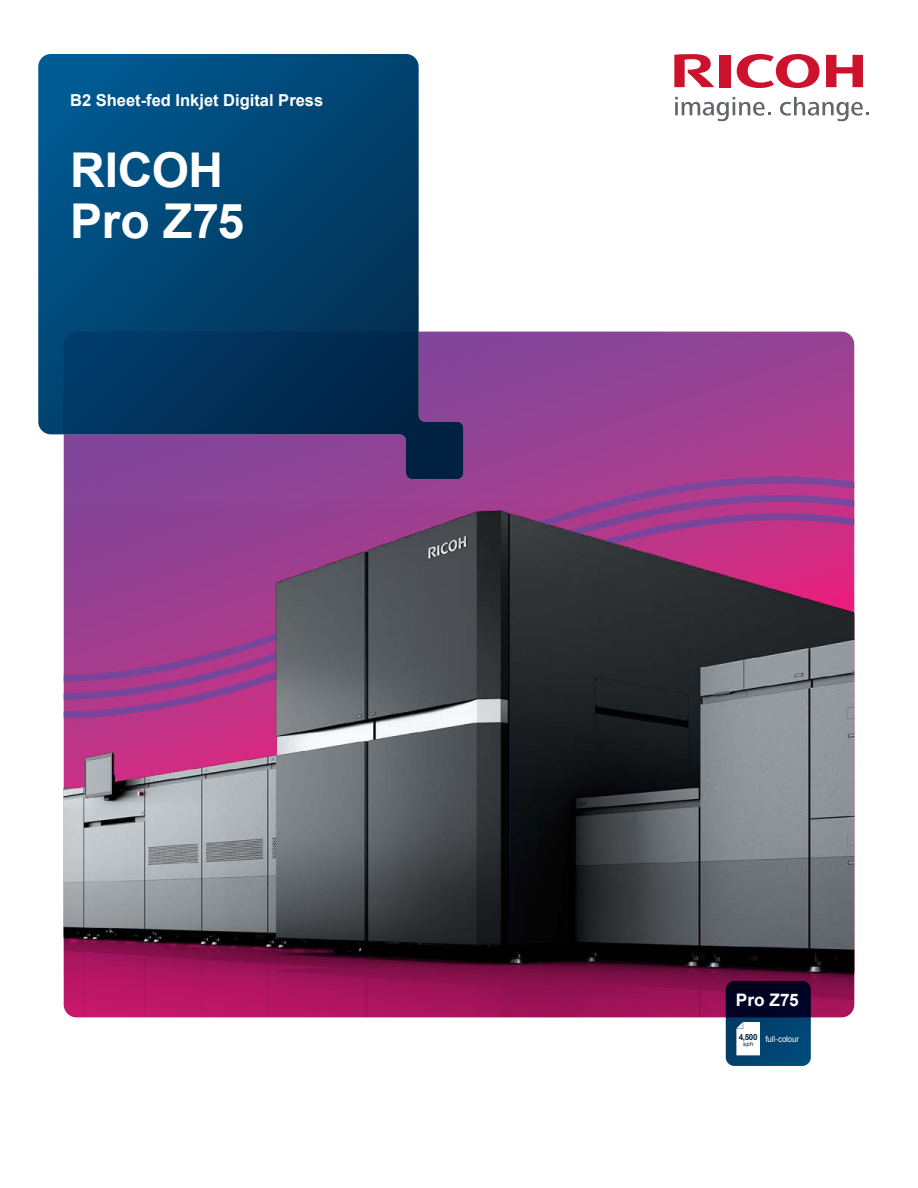
<style>
.page{position:relative;width:918px;height:1188px;background:#fff}
.page>*{position:absolute;margin:0;border:0;box-sizing:border-box;transform-origin:0 0}
.t1{font:700 48px/51px "Arial";letter-spacing:-.005em;color:#fff}
.t2{font:700 17.25px "Arial";color:#fff}
.t3{font:700 16.5px "Arial";color:#fff}
.t4{font:8.55px "Arial";letter-spacing:-.01em;color:#fff;scale:.92 1}
.t5{font:6px "Arial";color:#002749}
.s1{font-weight:700;color:#002749}
</style>
<div class="page">
<svg style="left:64px;top:332px;width:790px;height:169px;background:#984193"></svg>
<img style="left:64px;top:501px;width:790px;height:516px">
<svg style="left:38px;top:54px;width:425px;height:425px;background:#224f7c"></svg>
<svg style="left:737px;top:54px;width:83px;height:34px"></svg>
<svg style="left:826px;top:55px;width:37px;height:32px"></svg>
<div style="left:719px;top:55px;width:11px;height:32px;background:#cd122d"></div>
<svg style="left:674px;top:54px;width:40px;height:33px"></svg>
<svg style="left:675px;top:97px;width:96px;height:25px"></svg>
<svg style="left:780px;top:97px;width:89px;height:25px"></svg>
<svg style="left:726px;top:981px;width:85px;height:85px;background:#02254b"></svg>
<svg style="left:736px;top:1022px;width:24px;height:33px"></svg>
<p class="t3" style="left:70px;top:89px;width:255px">B2 Sheet-fed Inkjet Digital Press</p>
<h1 class="t1" style="left:70px;top:147px;width:175px">RICOH<br>Pro Z75</h1>
<p class="t2" style="left:736px;top:989px;width:64px">Pro Z75</p>
<p class="t5" style="left:743px;top:1040px;width:12px">sph</p>
<p class="t4" style="left:739px;top:1033px;width:67px"><span class="s1">4,500</span> full-colour</p>
</div>
